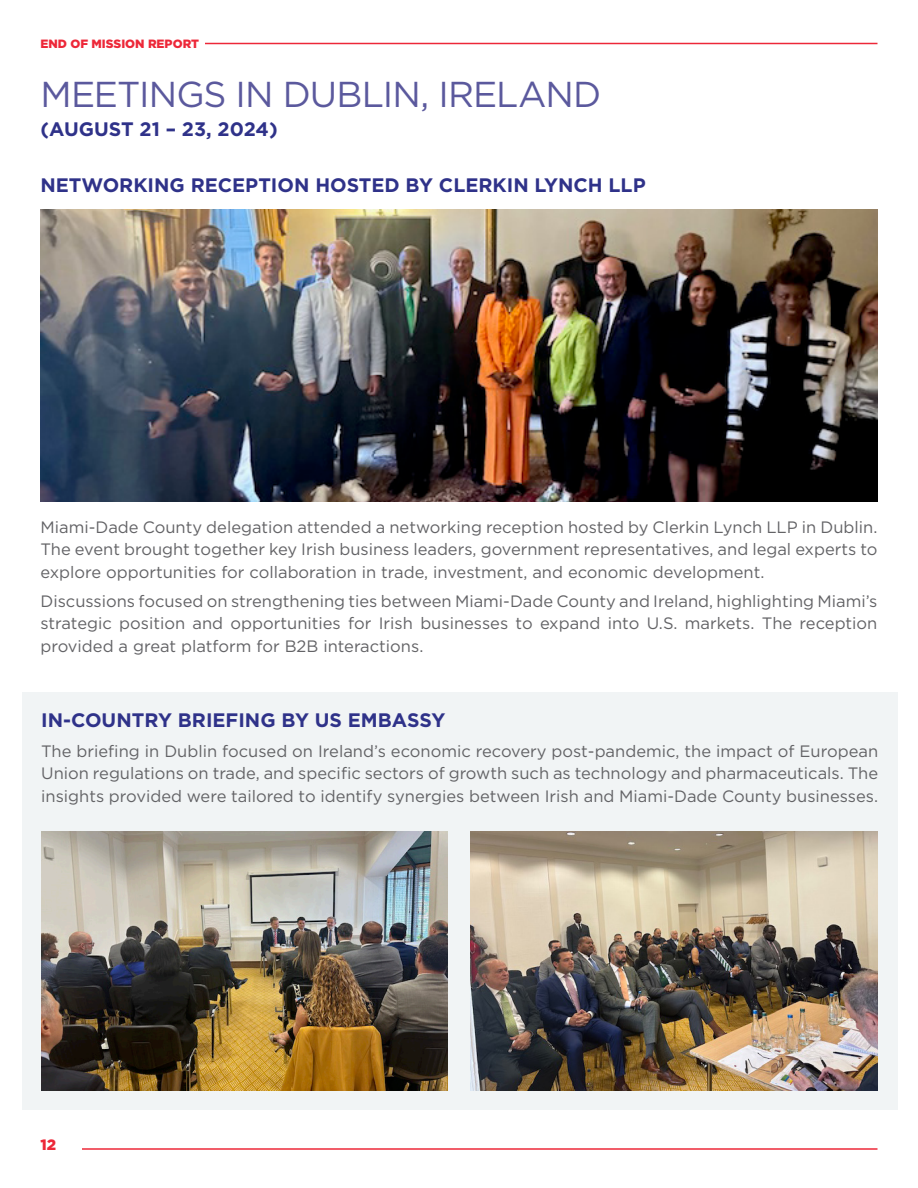
<style>
.page{position:relative;width:918px;height:1188px;background:#fff}
.page>*{position:absolute;margin:0;border:0;box-sizing:border-box;transform-origin:0 0}
.Body{font:36px "Gotham";letter-spacing:-.025em;color:#5b599d}
.Body-2{font:700 19.5px "Gotham";color:#2f3289}
.Body-3{font:16.5px/22.5px "Gotham";color:#636366;text-align:justify}
.t1{font:900 15px "Gotham";color:#ed2839}
.t2{font:900 12px "Gotham";color:#ed2839}
</style>
<div class="page">
<hr style="left:82px;top:1148px;width:796px;height:2px;background:#ed2839">
<hr style="left:63px;top:43px;width:814px;height:1px;background:#ed2839">
<div style="left:40px;top:38px;width:165px;height:29px;background:#fff"></div>
<div style="left:22px;top:692px;width:875px;height:418px;background:#f1f4f5"></div>
<img style="left:40px;top:210px;width:838px;height:292px">
<img style="left:471px;top:831px;width:407px;height:259px">
<img style="left:41px;top:831px;width:407px;height:259px">
<p class="t2" style="left:40px;top:35px;width:160px">END OF MISSION REPORT</p>
<p class="Body" style="left:40px;top:71px;width:562px">MEETINGS IN DUBLIN, IRELAND</p>
<p class="Body-2" style="left:40px;top:116px;width:239px">(AUGUST 21 – 23, 2024)</p>
<p class="Body-2" style="left:40px;top:172px;width:607px">NETWORKING RECEPTION HOSTED BY CLERKIN LYNCH LLP</p>
<p class="Body-3" style="left:40px;top:515px;width:839px">Miami-Dade County delegation attended a networking reception hosted by Clerkin Lynch LLP in Dublin.<br>The event brought together key Irish business leaders, government representatives, and legal experts to explore opportunities for collaboration in trade, investment, and economic development.</p>
<p class="Body-3" style="left:40px;top:590px;width:839px">Discussions focused on strengthening ties between Miami-Dade County and Ireland, highlighting Miami’s strategic position and opportunities for Irish businesses to expand into U.S. markets. The reception provided a great platform for B2B interactions.</p>
<p class="Body-2" style="left:41px;top:708px;width:406px">IN-COUNTRY BRIEFING BY US EMBASSY</p>
<p class="Body-3" style="left:41px;top:739px;width:839px">The briefing in Dublin focused on Ireland’s economic recovery post-pandemic, the impact of European Union regulations on trade, and specific sectors of growth such as technology and pharmaceuticals. The insights provided were tailored to identify synergies between Irish and Miami-Dade County businesses.</p>
<p class="t1" style="left:40px;top:1134px;width:17px">12</p>
</div>
